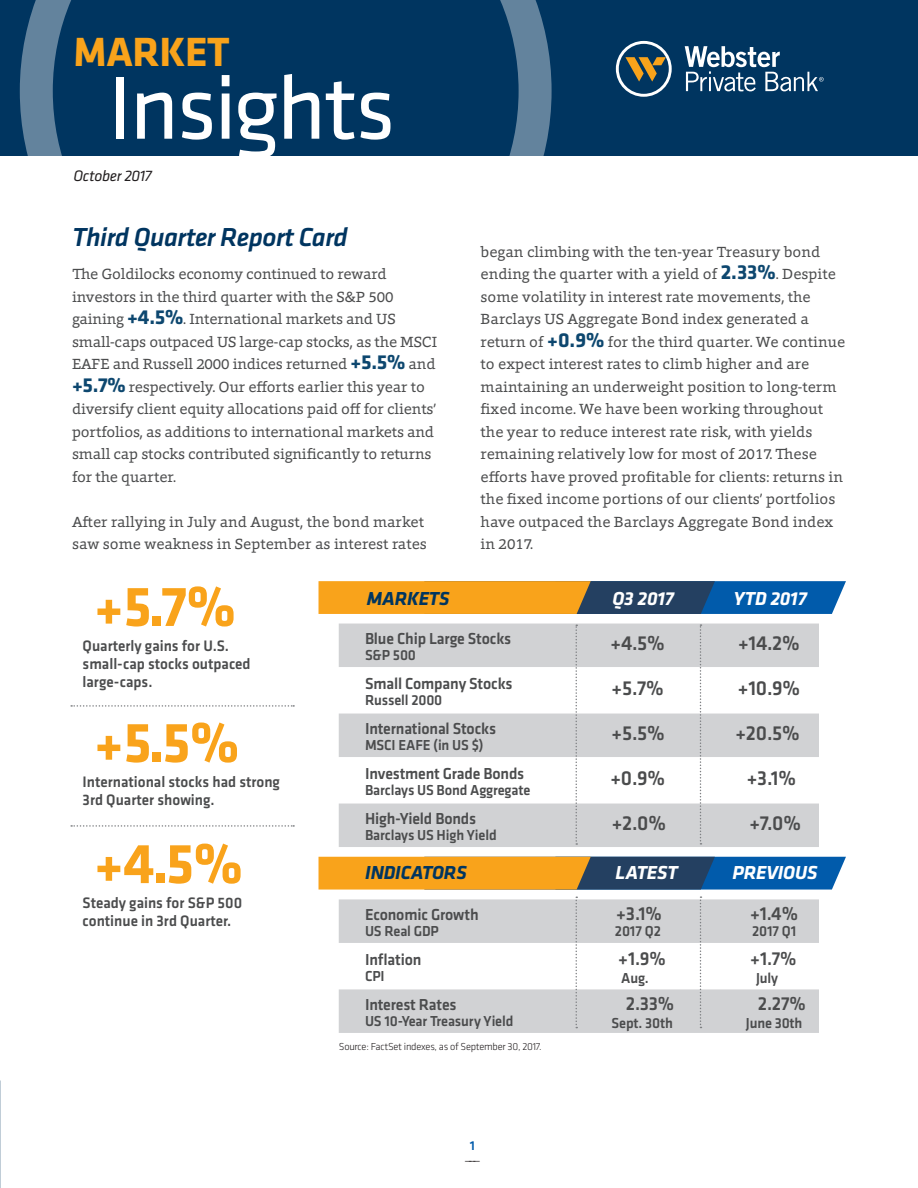
<style>
.page{position:relative;width:918px;height:1188px;background:#fff}
.page>*{position:absolute;margin:0;border:0;box-sizing:border-box;transform-origin:0 0}
.t1{font:92.85px "Klavika";letter-spacing:-.03em;color:#fff}
.t2{font:700 58.5px "Klavika";color:#f9a31b;scale:.96 1}
.t3{font:700 42.3px "Klavika";letter-spacing:-.01em;color:#f9a31b}
.NL_title_headline{font:italic 500 27px "Klavika";letter-spacing:-.02em;color:#003560}
.chart_1{font:500 21px "Klavika";color:#4b4c4d;scale:.96 1}
.chart_3{font:500 21px "Klavika";color:#4b4c4d;scale:.96 1}
.body_copy{font:italic 700 19.5px "Klavika";letter-spacing:-.01em;color:#fff}
.chart_1-2{font:500 19.5px "Klavika";color:#4b4c4d;scale:.96 1}
.body_copy-2{font:italic 700 19.5px "Klavika";letter-spacing:-.01em;color:#003560}
.chart_3-2{font:500 19.5px "Klavika";color:#4b4c4d;scale:.96 1}
.chart_1-3{font:500 16.5px "Klavika";letter-spacing:-.01em;color:#4b4c4d;scale:.96 1}
.chart_3-3{font:500 16.5px "Klavika";letter-spacing:-.01em;color:#4b4c4d;scale:.96 1}
.t4{font:500 15.75px/18px "Klavika";color:#4b4c4d;scale:.96 1}
.t5{font:italic 15.75px "Klavika";letter-spacing:-.02em;color:#231f20}
.body_copy-3{font:15px/22.5px "Foro";color:#4b4c4d}
.chart_2{font:500 15px "Klavika";letter-spacing:-.01em;color:#4b4c4d;scale:.96 1}
.t6{font:300 13.35px "Klavika";color:#231f20}
.t7{font:500 13.35px "Klavika";color:#015bab}
.t8{font:300 10.5px "Klavika";letter-spacing:-.025em;color:#231f20}
.s1{font-family:"Klavika";font-weight:700;font-size:21px;color:#0d476f}
</style>
<div class="page">
<div style="left:0;top:0;width:918px;height:155px;background:#003560"></div>
<svg style="left:20px;top:0;width:532px;height:155px"></svg>
<svg style="left:616px;top:41px;width:56px;height:56px"></svg>
<svg style="left:685px;top:46px;width:139px;height:45px"></svg>
<svg style="left:319px;top:581px;width:527px;height:33px;background:#897b53"></svg>
<svg style="left:319px;top:857px;width:527px;height:33px;background:#897c54"></svg>
<svg style="left:71px;top:705px;width:223px;height:2px"></svg>
<svg style="left:71px;top:825px;width:223px;height:2px"></svg>
<div style="left:339px;top:624px;width:480px;height:43px;background:#d1d2d4"></div>
<div style="left:339px;top:714px;width:480px;height:43px;background:#d1d2d4"></div>
<div style="left:339px;top:804px;width:480px;height:43px;background:#d1d2d4"></div>
<div style="left:339px;top:899px;width:480px;height:44px;background:#d1d2d4"></div>
<div style="left:339px;top:989px;width:480px;height:44px;background:#d1d2d4"></div>
<svg style="left:576px;top:625px;width:1px;height:220px"></svg>
<svg style="left:576px;top:897px;width:1px;height:131px"></svg>
<svg style="left:700px;top:624px;width:1px;height:221px"></svg>
<svg style="left:700px;top:896px;width:1px;height:132px"></svg>
<p class="t3" style="left:73px;top:21px;width:158px">MARKET</p>
<p class="t1" style="left:108px;top:47px;width:289px">Insights</p>
<p class="t5" style="left:73px;top:165px;width:80px">October 2017</p>
<p class="NL_title_headline" style="left:72px;top:219px;width:277px">Third Quarter Report Card</p>
<p class="body_copy-3" style="left:72px;top:262px;width:367px">The Goldilocks economy continued to reward investors in the third quarter with the S&amp;P 500 gaining <span class="s1">+4.5%</span>. International markets and US small-caps outpaced US large-cap stocks, as the MSCI EAFE and Russell 2000 indices returned <span class="s1">+5.5%</span> and <span class="s1">+5.7%</span> respectively. Our efforts earlier this year to diversify client equity allocations paid off for clients’ portfolios, as additions to international markets and small cap stocks contributed significantly to returns for the quarter.</p>
<p class="body_copy-3" style="left:72px;top:510px;width:356px">After rallying in July and August, the bond market saw some weakness in September as interest rates</p>
<p class="body_copy-3" style="left:481px;top:240px;width:366px">began climbing with the ten-year Treasury bond ending the quarter with a yield of <span class="s1">2.33%</span>. Despite some volatility in interest rate movements, the Barclays US Aggregate Bond index generated a return of <span class="s1">+0.9%</span> for the third quarter. We continue to expect interest rates to climb higher and are maintaining an underweight position to long-term fixed income. We have been working throughout the year to reduce interest rate risk, with yields remaining relatively low for most of 2017. These efforts have proved profitable for clients: returns in the fixed income portions of our clients’ portfolios have outpaced the Barclays Aggregate Bond index in 2017.</p>
<p class="t2" style="left:94px;top:564px;width:149px">+5.7%</p>
<p class="t4" style="left:83px;top:636px;width:176px">Quarterly gains for U.S. small-cap stocks outpaced large-caps.</p>
<p class="t2" style="left:94px;top:700px;width:152px">+5.5%</p>
<p class="t4" style="left:83px;top:772px;width:207px">International stocks had strong<br>3rd Quarter showing.</p>
<p class="t2" style="left:94px;top:821px;width:156px">+4.5%</p>
<p class="t4" style="left:83px;top:893px;width:168px">Steady gains for S&amp;P 500 continue in 3rd Quarter.</p>
<p class="body_copy-2" style="left:367px;top:585px;width:84px">MARKETS</p>
<p class="body_copy" style="left:613px;top:585px;width:63px">Q3 2017</p>
<p class="body_copy" style="left:734px;top:585px;width:74px">YTD 2017</p>
<p class="chart_1-3" style="left:365px;top:627px;width:154px">Blue Chip Large Stocks</p>
<p class="chart_1" style="left:611px;top:629px;width:58px">+4.5%</p>
<p class="chart_1" style="left:738px;top:629px;width:66px">+14.2%</p>
<p class="chart_2" style="left:365px;top:645px;width:55px">S&amp;P 500</p>
<p class="chart_1-3" style="left:365px;top:672px;width:155px">Small Company Stocks</p>
<p class="chart_1" style="left:612px;top:674px;width:56px">+5.7%</p>
<p class="chart_1" style="left:738px;top:674px;width:67px">+10.9%</p>
<p class="chart_2" style="left:365px;top:690px;width:82px">Russell 2000</p>
<p class="chart_1-3" style="left:365px;top:717px;width:138px">International Stocks</p>
<p class="chart_1" style="left:612px;top:719px;width:57px">+5.5%</p>
<p class="chart_1" style="left:736px;top:719px;width:69px">+20.5%</p>
<p class="chart_2" style="left:365px;top:735px;width:125px">MSCI EAFE (in US $)</p>
<p class="chart_3-3" style="left:365px;top:762px;width:168px">Investment Grade Bonds</p>
<p class="chart_3" style="left:610px;top:764px;width:59px">+0.9%</p>
<p class="chart_3" style="left:747px;top:764px;width:53px">+3.1%</p>
<p class="chart_2" style="left:365px;top:780px;width:174px">Barclays US Bond Aggregate</p>
<p class="chart_1-3" style="left:365px;top:807px;width:117px">High-Yield Bonds</p>
<p class="chart_1" style="left:612px;top:809px;width:58px">+2.0%</p>
<p class="chart_1" style="left:750px;top:809px;width:55px">+7.0%</p>
<p class="chart_2" style="left:365px;top:825px;width:139px">Barclays US High Yield</p>
<p class="body_copy-2" style="left:365px;top:859px;width:103px">INDICATORS</p>
<p class="body_copy" style="left:616px;top:859px;width:64px">LATEST</p>
<p class="body_copy" style="left:732px;top:859px;width:87px">PREVIOUS</p>
<p class="chart_1-3" style="left:365px;top:903px;width:120px">Economic Growth</p>
<p class="chart_1-2" style="left:616px;top:900px;width:49px">+3.1%</p>
<p class="chart_1-2" style="left:750px;top:900px;width:51px">+1.4%</p>
<p class="chart_2" style="left:365px;top:921px;width:78px">US Real GDP</p>
<p class="chart_2" style="left:615px;top:921px;width:49px">2017 Q2</p>
<p class="chart_2" style="left:752px;top:921px;width:48px">2017 Q1</p>
<p class="chart_3-3" style="left:365px;top:948px;width:60px">Inflation</p>
<p class="chart_3-2" style="left:618px;top:945px;width:51px">+1.9%</p>
<p class="chart_3-2" style="left:750px;top:945px;width:50px">+1.7%</p>
<p class="chart_2" style="left:365px;top:966px;width:22px">CPI</p>
<p class="chart_2" style="left:621px;top:968px;width:30px">Aug.</p>
<p class="chart_2" style="left:756px;top:968px;width:24px">July</p>
<p class="chart_1-3" style="left:365px;top:993px;width:97px">Interest Rates</p>
<p class="chart_1-2" style="left:626px;top:990px;width:52px">2.33%</p>
<p class="chart_1-2" style="left:758px;top:990px;width:52px">2.27%</p>
<p class="chart_2" style="left:365px;top:1011px;width:156px">US 10-Year Treasury Yield</p>
<p class="chart_2" style="left:612px;top:1013px;width:65px">Sept. 30th</p>
<p class="chart_2" style="left:746px;top:1013px;width:60px">June 30th</p>
<p class="t8" style="left:339px;top:1040px;width:204px">Source: FactSet indexes, as of September 30, 2017.</p>
<p class="t7" style="left:470px;top:1137px;width:7px">1</p>
<p class="t6" style="left:464px;top:1152px;width:18px">———</p>
</div>
